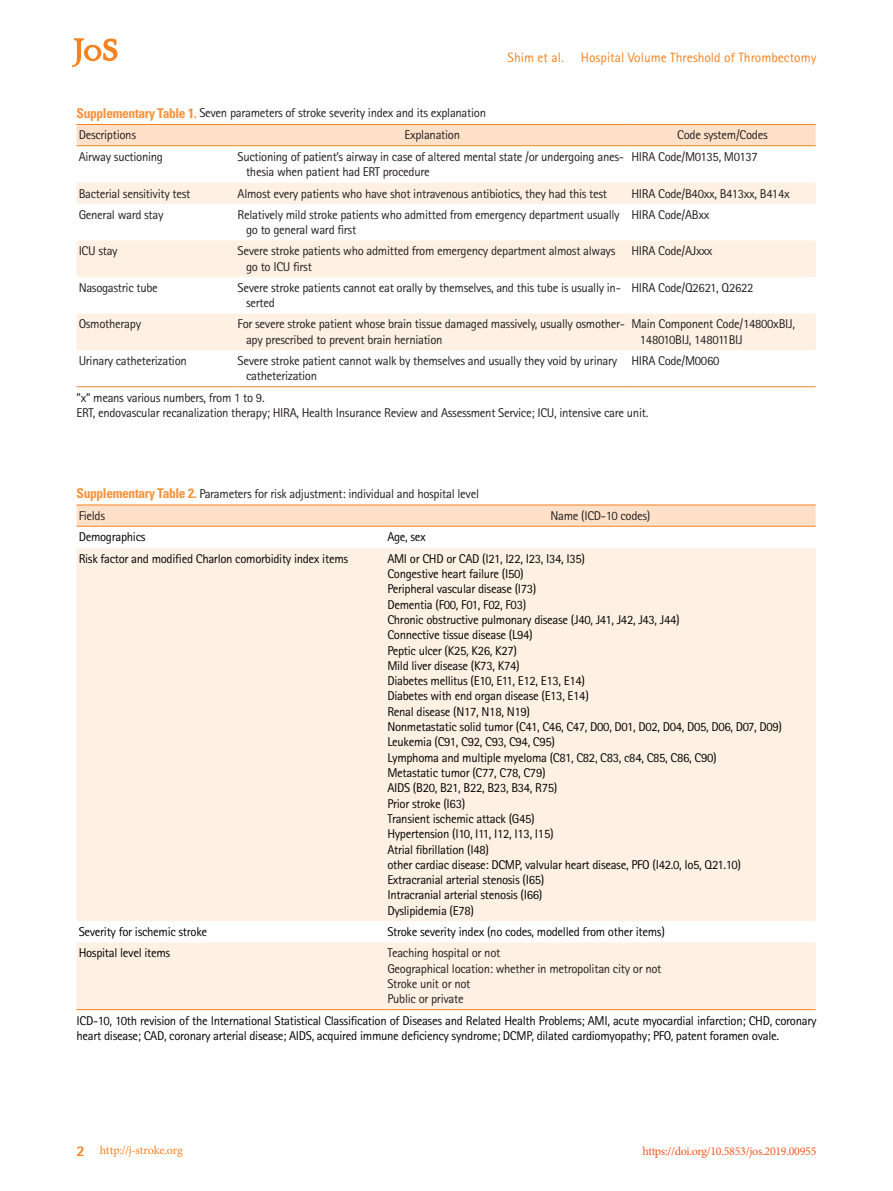
<style>
.page{position:relative;width:893px;height:1191px;background:#fff}
.page>*{position:absolute;margin:0;border:0;box-sizing:border-box;transform-origin:0 0}
.t1{font:13.5px "Rotis Sans Serif Std";color:#f58220}
.테이블본문{font:12.75px/15.3px "Rotis Sans Serif Std";letter-spacing:-.025em;color:#231f20}
.테이블본문-2{font:12.75px "Rotis Sans Serif Std";letter-spacing:-.025em;color:#030303}
.테이블_설명{font:12.75px/15.3px "Rotis Sans Serif Std";letter-spacing:-.025em;color:#030303}
.테이블_설명-2{font:12.75px "Rotis Sans Serif Std";letter-spacing:-.025em;color:#231f20}
.Fig_설명{font:12.75px "Rotis Sans Serif Std";letter-spacing:-.025em;color:#231f20}
.테이블_제목{font:12.75px "Rotis Sans Serif Std";letter-spacing:-.025em;color:#231f20}
.t2{font:12px "Minion Pro";letter-spacing:-.025em;color:#f15921}
.t3{font:12px "Minion Pro";letter-spacing:-.015em;color:#f58220}
.s1{font-family:"Univers LT Std";font-weight:700;font-stretch:condensed;font-size:13.5px;color:#f6923c}
.s2{font-family:"Rotis Sans Serif Std";font-weight:800;font-size:15px}
</style>
<div class="page">
<svg style="left:72px;top:38px;width:46px;height:29px"></svg>
<div style="left:77px;top:125px;width:739px;height:20px;background:#fee1c8"></div>
<svg style="left:77px;top:183px;width:739px;height:167px;fill:#fef0e2"></svg>
<hr style="left:77px;top:124px;width:158px;height:1px;background:#f58220">
<hr style="left:235px;top:124px;width:394px;height:1px;background:#f58220">
<hr style="left:629px;top:124px;width:187px;height:1px;background:#f58220">
<hr style="left:77px;top:145px;width:158px;height:1px;background:#f58220">
<hr style="left:235px;top:145px;width:394px;height:1px;background:#f58220">
<hr style="left:629px;top:145px;width:187px;height:1px;background:#f58220">
<hr style="left:77px;top:386px;width:158px;height:1px;background:#f58220">
<hr style="left:235px;top:386px;width:394px;height:1px;background:#f58220">
<hr style="left:629px;top:386px;width:187px;height:1px;background:#f58220">
<svg style="left:77px;top:505px;width:739px;height:21px;background:#fdddc2"></svg>
<div style="left:77px;top:548px;width:739px;height:461px;background:#fef0e2"></div>
<hr style="left:77px;top:504px;width:308px;height:1px;background:#f58220">
<hr style="left:385px;top:504px;width:431px;height:1px;background:#f58220">
<hr style="left:77px;top:526px;width:308px;height:1px;background:#f58220">
<hr style="left:385px;top:526px;width:431px;height:1px;background:#f58220">
<hr style="left:77px;top:1009px;width:308px;height:1px;background:#f58220">
<hr style="left:385px;top:1009px;width:431px;height:1px;background:#f58220">
<p class="t1" style="left:507px;top:50px;width:58px">Shim et al.</p>
<p class="t1" style="left:581px;top:50px;width:237px">Hospital Volume Threshold of Thrombectomy</p>
<p class="Fig_설명" style="left:77px;top:105px;width:411px"><span class="s1">Supplementary Table 1.</span> Seven parameters of stroke severity index and its explanation</p>
<p class="테이블본문" style="left:79px;top:127px;width:59px">Descriptions</p>
<p class="테이블본문" style="left:405px;top:127px;width:57px">Explanation</p>
<p class="테이블본문" style="left:677px;top:127px;width:92px">Code system/Codes</p>
<p class="테이블본문" style="left:79px;top:149px;width:86px">Airway suctioning</p>
<p class="테이블본문" style="left:246px;top:149px;width:379px;text-indent:-9px">Suctioning of patient’s airway in case of altered mental state /or undergoing anes&shy;thesia when patient had ERT procedure</p>
<p class="테이블본문" style="left:631px;top:149px;width:128px">HIRA Code/M0135, M0137</p>
<p class="테이블본문" style="left:79px;top:185px;width:113px">Bacterial sensitivity test</p>
<p class="테이블본문" style="left:238px;top:185px;width:371px">Almost every patients who have shot intravenous antibiotics, they had this test</p>
<p class="테이블본문" style="left:631px;top:185px;width:160px">HIRA Code/B40xx, B413xx, B414x</p>
<p class="테이블본문" style="left:79px;top:207px;width:86px">General ward stay</p>
<p class="테이블본문" style="left:246px;top:207px;width:375px;text-indent:-9px">Relatively mild stroke patients who admitted from emergency department usually go to general ward first</p>
<p class="테이블본문" style="left:631px;top:207px;width:79px">HIRA Code/ABxx</p>
<p class="테이블본문" style="left:79px;top:243px;width:41px">ICU stay</p>
<p class="테이블본문" style="left:246px;top:243px;width:371px;text-indent:-9px">Severe stroke patients who admitted from emergency department almost always go to ICU first</p>
<p class="테이블본문" style="left:631px;top:243px;width:82px">HIRA Code/AJxxx</p>
<p class="테이블본문" style="left:79px;top:280px;width:81px">Nasogastric tube</p>
<p class="테이블본문" style="left:246px;top:280px;width:376px;text-indent:-9px">Severe stroke patients cannot eat orally by themselves, and this tube is usually in&shy;serted</p>
<p class="테이블본문" style="left:631px;top:280px;width:124px">HIRA Code/Q2621, Q2622</p>
<p class="테이블본문" style="left:79px;top:316px;width:64px">Osmotherapy</p>
<p class="테이블본문" style="left:246px;top:316px;width:381px;text-indent:-9px">For severe stroke patient whose brain tissue damaged massively, usually osmother&shy;apy prescribed to prevent brain herniation</p>
<p class="테이블본문" style="left:640px;top:316px;width:157px;text-indent:-9px">Main Component Code/14800xBIJ,<br>148010BIJ, 148011BIJ</p>
<p class="테이블본문" style="left:79px;top:353px;width:110px">Urinary catheterization</p>
<p class="테이블본문" style="left:246px;top:353px;width:373px;text-indent:-9px">Severe stroke patient cannot walk by themselves and usually they void by urinary catheterization</p>
<p class="테이블본문" style="left:631px;top:353px;width:90px">HIRA Code/M0060</p>
<p class="Fig_설명" style="left:77px;top:390px;width:190px">”x” means various numbers, from 1 to 9.</p>
<p class="테이블_설명-2" style="left:77px;top:405px;width:573px">ERT, endovascular recanalization therapy; HIRA, Health Insurance Review and Assessment Service; ICU, intensive care unit.</p>
<p class="테이블_제목" style="left:77px;top:486px;width:404px"><span class="s1">Supplementary Table 2.</span> Parameters for risk adjustment: individual and hospital level</p>
<p class="테이블본문" style="left:79px;top:508px;width:28px">Fields</p>
<p class="테이블본문" style="left:550px;top:508px;width:102px">Name (ICD-10 codes)</p>
<p class="테이블본문-2" style="left:79px;top:529px;width:68px">Demographics</p>
<p class="테이블본문-2" style="left:387px;top:529px;width:40px">Age, sex</p>
<p class="테이블본문-2" style="left:79px;top:551px;width:271px">Risk factor and modified Charlon comorbidity index items</p>
<p class="테이블본문-2" style="left:387px;top:551px;width:199px">AMI or CHD or CAD (I21, I22, I23, I34, I35)</p>
<p class="테이블본문-2" style="left:387px;top:566px;width:138px">Congestive heart failure (I50)</p>
<p class="테이블본문-2" style="left:387px;top:581px;width:151px">Peripheral vascular disease (I73)</p>
<p class="테이블본문-2" style="left:387px;top:597px;width:140px">Dementia (F00, F01, F02, F03)</p>
<p class="테이블본문-2" style="left:387px;top:612px;width:294px">Chronic obstructive pulmonary disease (J40, J41, J42, J43, J44)</p>
<p class="테이블본문-2" style="left:387px;top:627px;width:147px">Connective tissue disease (L94)</p>
<p class="테이블본문-2" style="left:387px;top:642px;width:131px">Peptic ulcer (K25, K26, K27)</p>
<p class="테이블본문-2" style="left:387px;top:658px;width:134px">Mild liver disease (K73, K74)</p>
<p class="테이블본문-2" style="left:387px;top:673px;width:199px">Diabetes mellitus (E10, E11, E12, E13, E14)</p>
<p class="테이블본문-2" style="left:387px;top:688px;width:203px">Diabetes with end organ disease (E13, E14)</p>
<p class="테이블본문-2" style="left:387px;top:704px;width:144px">Renal disease (N17, N18, N19)</p>
<p class="테이블본문-2" style="left:387px;top:719px;width:396px">Nonmetastatic solid tumor (C41, C46, C47, D00, D01, D02, D04, D05, D06, D07, D09)</p>
<p class="테이블본문-2" style="left:387px;top:734px;width:169px">Leukemia (C91, C92, C93, C94, C95)</p>
<p class="테이블본문-2" style="left:387px;top:750px;width:331px">Lymphoma and multiple myeloma (C81, C82, C83, c84, C85, C86, C90)</p>
<p class="테이블본문-2" style="left:387px;top:765px;width:160px">Metastatic tumor (C77, C78, C79)</p>
<p class="테이블본문-2" style="left:387px;top:780px;width:172px">AIDS (B20, B21, B22, B23, B34, R75)</p>
<p class="테이블본문-2" style="left:387px;top:795px;width:79px">Prior stroke (I63)</p>
<p class="테이블본문-2" style="left:387px;top:811px;width:149px">Transient ischemic attack (G45)</p>
<p class="테이블본문-2" style="left:387px;top:826px;width:168px">Hypertension (I10, I11, I12, I13, I15)</p>
<p class="테이블본문-2" style="left:387px;top:841px;width:103px">Atrial fibrillation (I48)</p>
<p class="테이블본문-2" style="left:387px;top:857px;width:355px">other cardiac disease: DCMP, valvular heart disease, PFO (I42.0, Io5, Q21.10)</p>
<p class="테이블본문-2" style="left:387px;top:872px;width:158px">Extracranial arterial stenosis (I65)</p>
<p class="테이블본문-2" style="left:387px;top:887px;width:157px">Intracranial arterial stenosis (I66)</p>
<p class="테이블본문-2" style="left:387px;top:903px;width:88px">Dyslipidemia (E78)</p>
<p class="테이블본문-2" style="left:79px;top:924px;width:130px">Severity for ischemic stroke</p>
<p class="테이블본문-2" style="left:387px;top:924px;width:279px">Stroke severity index (no codes, modelled from other items)</p>
<p class="테이블본문-2" style="left:79px;top:945px;width:93px">Hospital level items</p>
<p class="테이블본문" style="left:387px;top:945px;width:115px">Teaching hospital or not</p>
<p class="테이블본문" style="left:387px;top:960px;width:276px">Geographical location: whether in metropolitan city or not</p>
<p class="테이블본문" style="left:387px;top:975px;width:85px">Stroke unit or not</p>
<p class="테이블본문" style="left:387px;top:991px;width:78px">Public or private</p>
<p class="테이블_설명" style="left:77px;top:1012px;width:741px">ICD-10, 10th revision of the International Statistical Classification of Diseases and Related Health Problems; AMI, acute myocardial infarction; CHD, coronary heart disease; CAD, coronary arterial disease; AIDS, acquired immune deficiency syndrome; DCMP, dilated cardiomyopathy; PFO, patent foramen ovale.</p>
<p class="t3" style="left:77px;top:1142px;width:108px"><span class="s2">2</span> http://j-stroke.org</p>
<p class="t2" style="left:643px;top:1143px;width:175px">https://doi.org/10.5853/jos.2019.00955</p>
</div>
